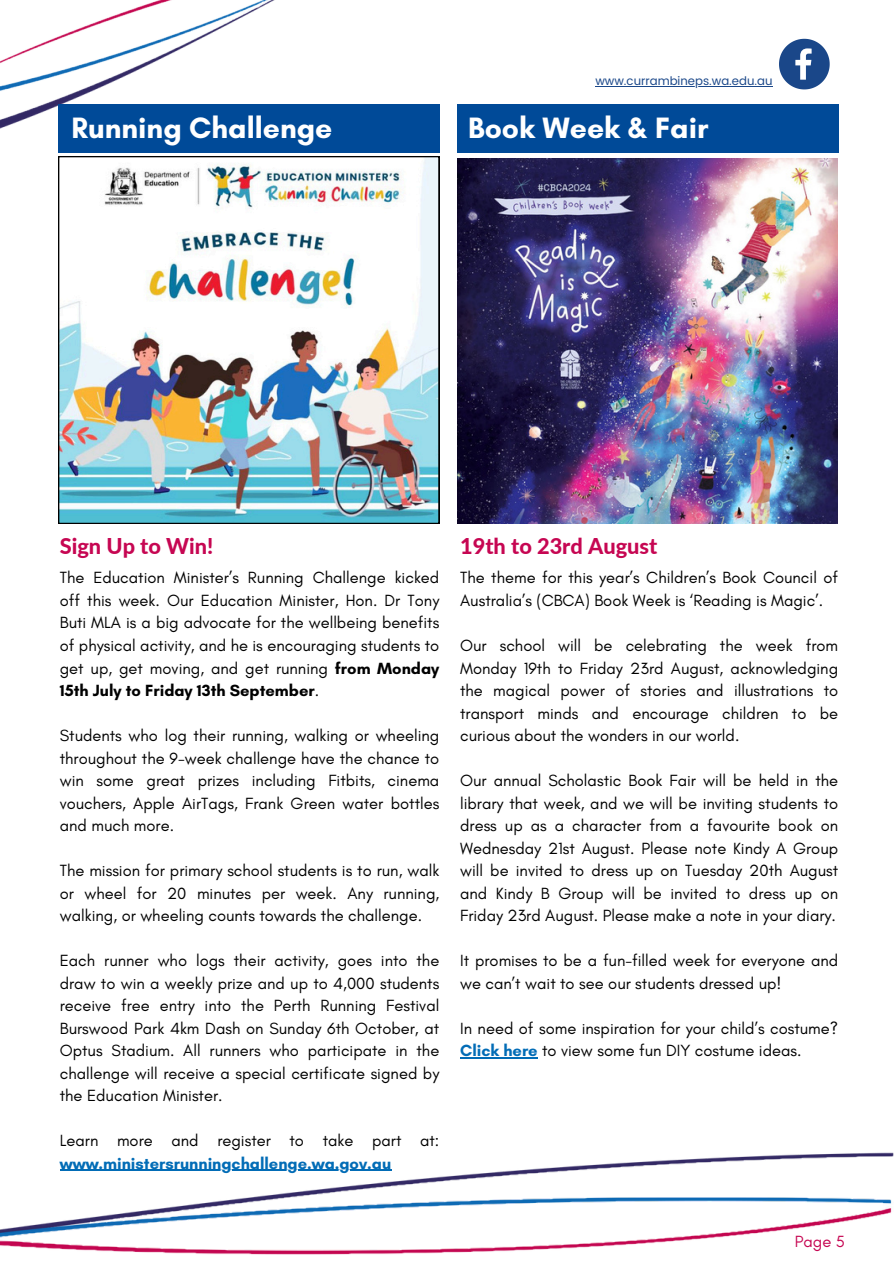
<style>
.page{position:relative;width:894px;height:1264px;background:#fff}
.page>*{position:absolute;margin:0;border:0;box-sizing:border-box;transform-origin:0 0}
.t1{font:700 30px "Glacial Indifference";color:#fff}
.t2{font:800 21.75px "Lato";color:#c60652}
.t3{font:16.5px/22.5px "Glacial Indifference";color:#000;text-align:justify}
.t4{font:700 16.5px "Glacial Indifference";color:#026cb6}
.t5{font:16.5px "Glacial Indifference";color:#c60652}
.t6{font:11.85px "Poppins";color:#1a4789}
.s1{font-weight:700}
.s2{font-weight:700;color:#026cb6}
</style>
<div class="page">
<img style="left:0;top:0;width:893px;height:1255px">
<div style="left:58px;top:104px;width:382px;height:48px;background:#004a98"></div>
<svg style="left:778px;top:39px;width:51px;height:50px"></svg>
<div style="left:457px;top:104px;width:381px;height:48px;background:#004a98"></div>
<img style="left:58px;top:156px;width:381px;height:368px">
<img style="left:457px;top:158px;width:380px;height:366px">
<hr style="left:595px;top:86px;width:177px;height:1px;background:#1a4789">
<hr style="left:460px;top:1057px;width:77px;height:1px;background:#026cb6">
<hr style="left:60px;top:1169px;width:331px;height:1px;background:#026cb6">
<h2 class="t1" style="left:71px;top:109px;width:262px">Running Challenge</h2>
<h3 class="t6" style="left:595px;top:74px;width:179px">www.currambineps.wa.edu.au</h3>
<p class="t1" style="left:468px;top:109px;width:242px">Book Week &amp; Fair</p>
<h2 class="t2" style="left:60px;top:533px;width:155px">Sign Up to Win!</h2>
<h3 class="t3" style="left:60px;top:566px;width:381px">The Education Minister’s Running Challenge kicked off this week. Our Education Minister, Hon. Dr Tony Buti MLA is a big advocate for the wellbeing benefits of physical activity, and he is encouraging students to get up, get moving, and get running <span class="s1">from Monday 15th July to Friday 13th September</span>.</h3>
<h3 class="t3" style="left:60px;top:724px;width:381px">Students who log their running, walking or wheeling throughout the 9-week challenge have the chance to win some great prizes including Fitbits, cinema vouchers, Apple AirTags, Frank Green water bottles and much more.</h3>
<h3 class="t3" style="left:60px;top:859px;width:381px">The mission for primary school students is to run, walk or wheel for 20 minutes per week. Any running, walking, or wheeling counts towards the challenge.</h3>
<h3 class="t3" style="left:60px;top:949px;width:381px">Each runner who logs their activity, goes into the draw to win a weekly prize and up to 4,000 students receive free entry into the Perth Running Festival Burswood Park 4km Dash on Sunday 6th October, at Optus Stadium. All runners who participate in the challenge will receive a special certificate signed by the Education Minister.</h3>
<h3 class="t3" style="left:60px;top:1129px;width:381px">Learn more and register to take part at:</h3>
<h3 class="t4" style="left:60px;top:1153px;width:333px">www.ministersrunningchallenge.wa.gov.au</h3>
<h3 class="t2" style="left:460px;top:533px;width:199px">19th to 23rd August</h3>
<h3 class="t3" style="left:460px;top:566px;width:379px">The theme for this year’s Children’s Book Council of<br>Australia’s (CBCA) Book Week is ‘Reading is Magic’.</h3>
<h3 class="t3" style="left:460px;top:634px;width:379px">Our school will be celebrating the week from Monday 19th to Friday 23rd August, acknowledging the magical power of stories and illustrations to transport minds and encourage children to be curious about the wonders in our world.</h3>
<p class="t3" style="left:460px;top:769px;width:379px">Our annual Scholastic Book Fair will be held in the library that week, and we will be inviting students to dress up as a character from a favourite book on Wednesday 21st August. Please note Kindy A Group will be invited to dress up on Tuesday 20th August and Kindy B Group will be invited to dress up on Friday 23rd August. Please make a note in your diary.</p>
<p class="t3" style="left:460px;top:949px;width:379px">It promises to be a fun-filled week for everyone and we can’t wait to see our students dressed up!</p>
<h1 class="t3" style="left:460px;top:1016px;width:379px">In need of some inspiration for your child’s costume?<br><span class="s2">Click here</span> to view some fun DIY costume ideas.</h1>
<h3 class="t5" style="left:794px;top:1231px;width:52px">Page 5</h3>
</div>
